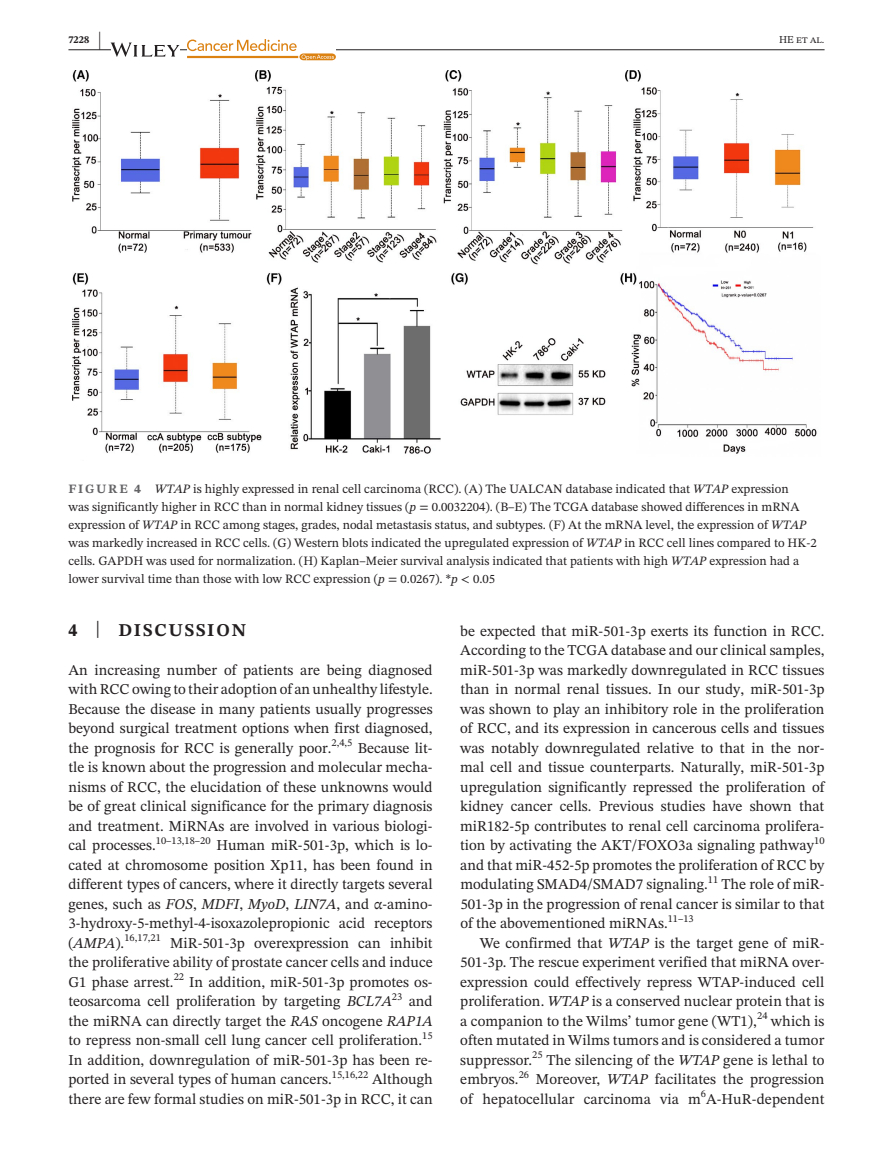
<style>
.page{position:relative;width:893px;height:1174px;background:#fff}
.page>*{position:absolute;margin:0;border:0;box-sizing:border-box;transform-origin:0 0}
.t1{font:700 18px "STIX Two Text";letter-spacing:.1em;color:#231f20}
.t2{font:15px/19.5px "STIX Two Text";color:#231f20;text-align:justify}
.t3{font:12.75px/18px "STIX Two Text";color:#231f20}
.t4{font:10.5px "STIX Two Text";color:#231f20}
.t5{font:700 10.5px "STIX Two Text";color:#231f20}
.s1{font-size:21px}
.s2{font-weight:700;color:#636366}
.s3{font-style:italic}
.s4{font-weight:400;font-size:23.7px}
</style>
<div class="page">
<hr style="left:68px;top:49px;width:756px;height:1px;background:#231f20">
<svg style="left:111px;top:43px;width:68px;height:14px"></svg>
<svg style="left:187px;top:39px;width:149px;height:21px"></svg>
<img style="left:72px;top:70px;width:745px;height:384px">
<p class="t5" style="left:68px;top:32px;width:34px">7228 <span class="s1">|</span></p>
<p class="t4" style="left:779px;top:32px;width:47px">HE et al.</p>
<p class="t3" style="left:68px;top:479px;width:750px"><span class="s2">FIGURE 4</span> <span class="s3">WTAP</span> is highly expressed in renal cell carcinoma (RCC). (A) The UALCAN database indicated that <span class="s3">WTAP</span> expression<br>was significantly higher in RCC than in normal kidney tissues (<span class="s3">p</span> = 0.0032204). (B–E) The TCGA database showed differences in mRNA expression of <span class="s3">WTAP</span> in RCC among stages, grades, nodal metastasis status, and subtypes. (F) At the mRNA level, the expression of <span class="s3">WTAP </span>was markedly increased in RCC cells. (G) Western blots indicated the upregulated expression of <span class="s3">WTAP</span> in RCC cell lines compared to HK-2 cells. GAPDH was used for normalization. (H) Kaplan–Meier survival analysis indicated that patients with high <span class="s3">WTAP</span> expression had a lower survival time than those with low RCC expression (<span class="s3">p</span> = 0.0267). *<span class="s3">p</span> &lt; 0.05</p>
<p class="t1" style="left:68px;top:617px;width:179px">4 <span class="s4">|</span> DISCUSSION</p>
<p class="t2" style="left:68px;top:660px;width:366px">An increasing number of patients are being diagnosed with RCC owing to their adoption of an unhealthy lifestyle.<br>Because the disease in many patients usually progresses beyond surgical treatment options when first diagnosed, the prognosis for RCC is generally poor.</p>
<p class="t4" style="left:332px;top:735px;width:22px">2,4,5</p>
<p class="t2" style="left:68px;top:738px;width:366px;text-indent:289px">Because lit&shy;tle is known about the progression and molecular mecha&shy;nisms of RCC, the elucidation of these unknowns would be of great clinical significance for the primary diagnosis and treatment. MiRNAs are involved in various biologi&shy;cal processes.</p>
<p class="t4" style="left:156px;top:832px;width:56px">10–13,18–20</p>
<p class="t2" style="left:68px;top:835px;width:366px;text-indent:148px">Human miR-501-3p, which is lo&shy;cated at chromosome position Xp11, has been found in different types of cancers, where it directly targets several genes, such as <span class="s3">FOS</span>, <span class="s3">MDFI</span>, <span class="s3">MyoD</span>, <span class="s3">LIN7A</span>, and α-amino-3-hydroxy-5-methyl-4-isoxazolepropionic acid receptors (<span class="s3">AMPA</span>).</p>
<p class="t4" style="left:124px;top:930px;width:38px">16,17,21</p>
<p class="t2" style="left:68px;top:933px;width:366px;text-indent:102px">MiR-501-3p overexpression can inhibit the proliferative ability of prostate cancer cells and induce G1 phase arrest.</p>
<p class="t4" style="left:174px;top:969px;width:12px">22</p>
<p class="t2" style="left:68px;top:972px;width:366px;text-indent:121px">In addition, miR-501-3p promotes os&shy;teosarcoma cell proliferation by targeting <span class="s3">BCL7A</span></p>
<p class="t4" style="left:392px;top:988px;width:12px">23</p>
<p class="t2" style="left:68px;top:991px;width:366px;text-indent:340px">and the miRNA can directly target the <span class="s3">RAS</span> oncogene <span class="s3">RAP1A </span>to repress non-small cell lung cancer cell proliferation.</p>
<p class="t4" style="left:422px;top:1027px;width:12px">15</p>
<p class="t2" style="left:68px;top:1050px;width:366px">In addition, downregulation of miR-501-3p has been re&shy;ported in several types of human cancers.</p>
<p class="t4" style="left:332px;top:1066px;width:38px">15,16,22</p>
<p class="t2" style="left:68px;top:1069px;width:366px;text-align:right">Although<br>there are few formal studies on miR-501-3p in RCC, it can</p>
<p class="t2" style="left:460px;top:621px;width:366px">be expected that miR-501-3p exerts its function in RCC.<br>According to the TCGA database and our clinical samples, miR-501-3p was markedly downregulated in RCC tissues than in normal renal tissues. In our study, miR-501-3p was shown to play an inhibitory role in the proliferation of RCC, and its expression in cancerous cells and tissues was notably downregulated relative to that in the nor&shy;mal cell and tissue counterparts. Naturally, miR-501-3p upregulation significantly repressed the proliferation of kidney cancer cells. Previous studies have shown that miR182-5p contributes to renal cell carcinoma prolifera&shy;tion by activating the AKT/FOXO3a signaling pathway<sup>10 </sup>and that miR-452-5p promotes the proliferation of RCC by modulating SMAD4/SMAD7 signaling.</p>
<p class="t4" style="left:708px;top:871px;width:12px">11</p>
<p class="t2" style="left:460px;top:874px;width:366px;text-indent:261px">The role of miR-501-3p in the progression of renal cancer is similar to that of the abovementioned miRNAs.</p>
<p class="t4" style="left:668px;top:910px;width:28px">11–13</p>
<p class="t2" style="left:460px;top:933px;width:366px;text-indent:20px">We confirmed that <span class="s3">WTAP</span> is the target gene of miR-501-3p. The rescue experiment verified that miRNA over&shy;expression could effectively repress WTAP-induced cell proliferation. <span class="s3">WTAP</span> is a conserved nuclear protein that is a companion to the Wilms’ tumor gene (WT1),</p>
<p class="t4" style="left:757px;top:1008px;width:12px">24</p>
<p class="t2" style="left:460px;top:1011px;width:366px;text-indent:311px">which is often mutated in Wilms tumors and is considered a tumor suppressor.</p>
<p class="t4" style="left:532px;top:1047px;width:12px">25</p>
<p class="t2" style="left:546px;top:1050px;width:280px">The silencing of the <span class="s3">WTAP</span> gene is lethal to</p>
<p class="t2" style="left:460px;top:1069px;width:60px">embryos.</p>
<p class="t4" style="left:519px;top:1066px;width:12px">26</p>
<p class="t2" style="left:460px;top:1069px;width:366px;text-align:right">Moreover, <span class="s3">WTAP</span> facilitates the progression<br>of hepatocellular carcinoma via m A-HuR-dependent</p>
<p class="t4" style="left:701px;top:1086px;width:7px">6</p>
</div>
